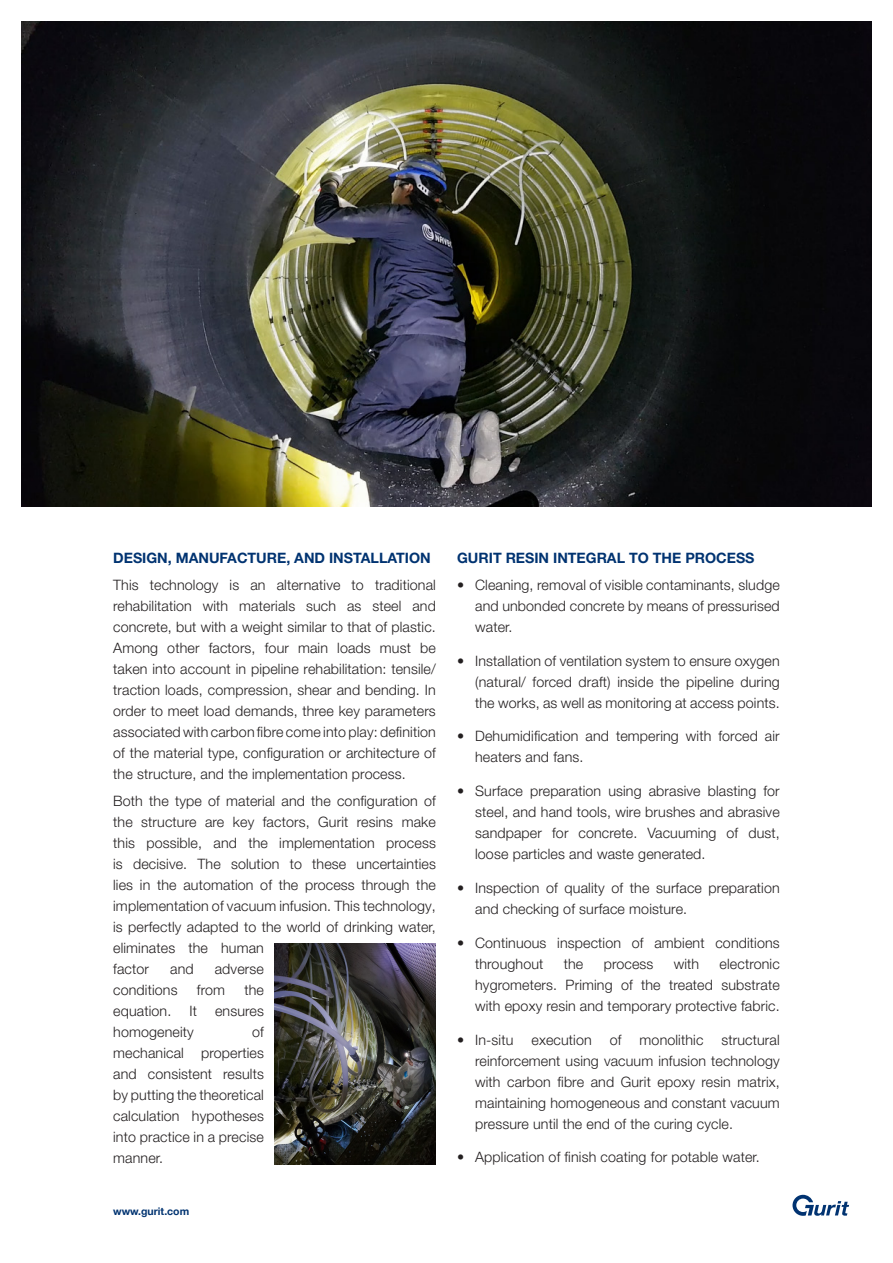
<style>
.page{position:relative;width:893px;height:1263px;background:#fff}
.page>*{position:absolute;margin:0;border:0;box-sizing:border-box;transform-origin:0 0}
.copy{font:300 14.25px/21px "Helvetica Neue LT Pro";letter-spacing:.01em;color:#231f20;text-align:justify}
.head_4{font:700 14.25px "Helvetica Neue LT Pro";color:#013371}
.t1{font:700 10.5px "Helvetica Neue LT Pro";color:#013371}
</style>
<div class="page">
<img style="left:275px;top:943px;width:161px;height:221px">
<img style="left:21px;top:21px;width:851px;height:485px">
<svg style="left:792px;top:1195px;width:57px;height:21px"></svg>
<p class="head_4" style="left:113px;top:549px;width:319px">DESIGN, MANUFACTURE, AND INSTALLATION</p>
<p class="copy" style="left:113px;top:574px;width:324px">This technology is an alternative to traditional rehabilitation with materials such as steel and concrete, but with a weight similar to that of plastic.<br>Among other factors, four main loads must be taken into account in pipeline rehabilitation: tensile/ traction loads, compression, shear and bending. In order to meet load demands, three key parameters associated with carbon fibre come into play: definition of the material type, configuration or architecture of the structure, and the implementation process.</p>
<p class="copy" style="left:113px;top:790px;width:324px;text-align:left">Both the type of material and the configuration of the structure are key factors, Gurit resins make this possible, and the implementation process is decisive. The solution to these uncertainties lies in the automation of the process through the implementation of vacuum infusion. This technology, is perfectly adapted to the world of drinking water, eliminates the human<br>factor</p>
<p class="copy" style="left:170px;top:958px;width:25px">and</p>
<p class="copy" style="left:215px;top:958px;width:51px">adverse</p>
<p class="copy" style="left:113px;top:979px;width:66px">conditions</p>
<p class="copy" style="left:197px;top:979px;width:30px">from</p>
<p class="copy" style="left:244px;top:979px;width:21px">the</p>
<p class="copy" style="left:113px;top:1000px;width:60px">equation.</p>
<p class="copy" style="left:189px;top:1000px;width:9px">It</p>
<p class="copy" style="left:215px;top:1000px;width:50px">ensures</p>
<p class="copy" style="left:113px;top:1021px;width:82px">homogeneity</p>
<p class="copy" style="left:113px;top:1021px;width:152px;text-indent:139px">of mechanical properties and consistent results by putting the theoretical calculation hypotheses into practice in a precise manner.</p>
<p class="t1" style="left:113px;top:1205px;width:77px">www.gurit.com</p>
<p class="head_4" style="left:457px;top:549px;width:299px">GURIT RESIN INTEGRAL TO THE PROCESS</p>
<p class="copy" style="left:475px;top:574px;width:306px;text-indent:-18px">• Cleaning, removal of visible contaminants, sludge and unbonded concrete by means of pressurised water.</p>
<p class="copy" style="left:475px;top:650px;width:306px;text-indent:-18px">• Installation of ventilation system to ensure oxygen (natural/ forced draft) inside the pipeline during the works, as well as monitoring at access points.</p>
<p class="copy" style="left:475px;top:726px;width:306px;text-indent:-18px">• Dehumidification and tempering with forced air heaters and fans.</p>
<p class="copy" style="left:475px;top:780px;width:306px;text-indent:-18px">• Surface preparation using abrasive blasting for steel, and hand tools, wire brushes and abrasive sandpaper for concrete. Vacuuming of dust, loose particles and waste generated.</p>
<p class="copy" style="left:475px;top:877px;width:306px;text-indent:-18px">• Inspection of quality of the surface preparation and checking of surface moisture.</p>
<p class="copy" style="left:475px;top:932px;width:306px;text-indent:-18px">• Continuous inspection of ambient conditions throughout</p>
<p class="copy" style="left:475px;top:953px;width:306px;text-indent:244px">electronic hygrometers. Priming of the treated substrate with epoxy resin and temporary protective fabric.</p>
<p class="copy" style="left:457px;top:1029px;width:58px">• In-situ</p>
<p class="copy" style="left:531px;top:1029px;width:62px">execution</p>
<p class="copy" style="left:610px;top:1029px;width:13px">of</p>
<p class="copy" style="left:640px;top:1029px;width:65px">monolithic</p>
<p class="copy" style="left:564px;top:953px;width:21px">the</p>
<p class="copy" style="left:604px;top:953px;width:51px">process</p>
<p class="copy" style="left:674px;top:953px;width:27px">with</p>
<p class="copy" style="left:475px;top:1029px;width:306px;text-indent:246px">structural reinforcement using vacuum infusion technology with carbon fibre and Gurit epoxy resin matrix, maintaining homogeneous and constant vacuum pressure until the end of the curing cycle.</p>
<p class="copy" style="left:457px;top:1146px;width:304px">• Application of finish coating for potable water.</p>
</div>
